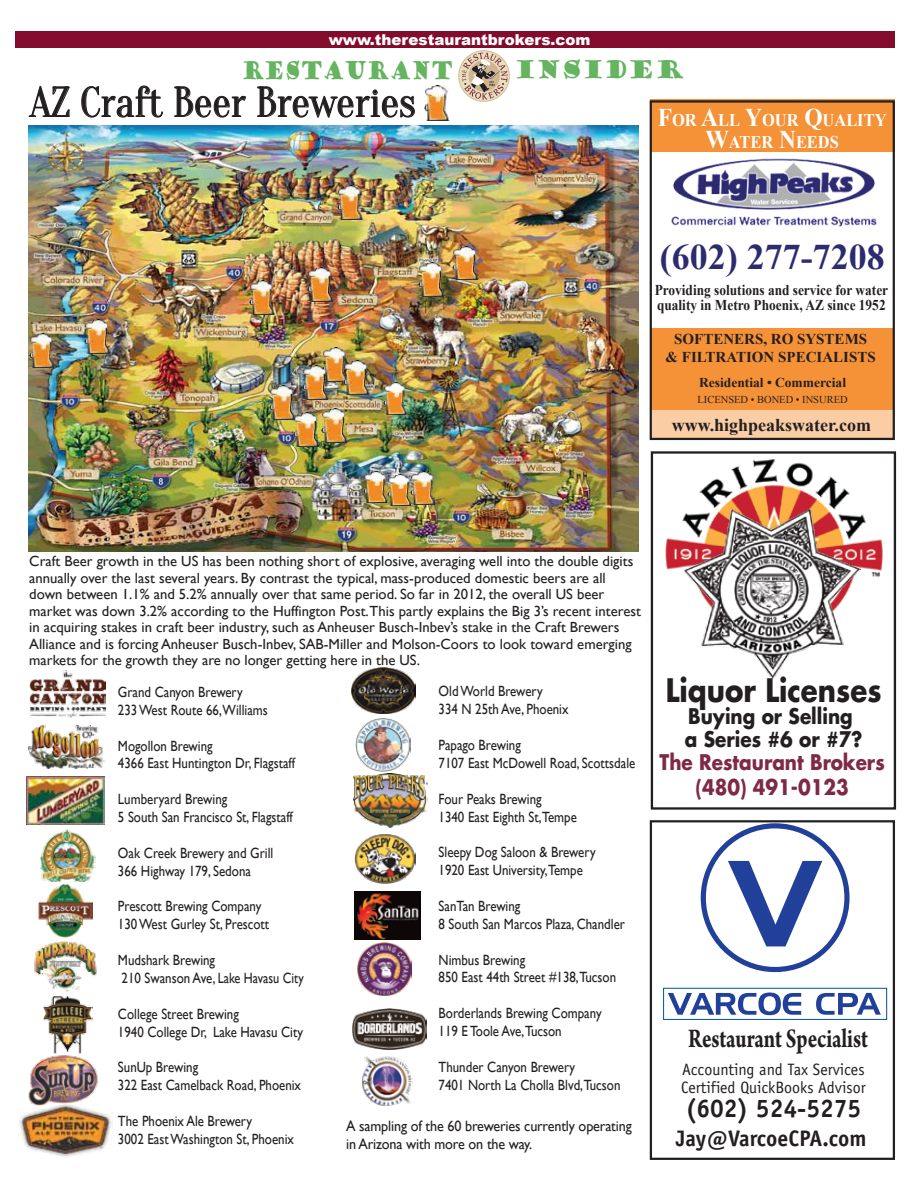
<style>
.page{position:relative;width:918px;height:1188px;background:#fff}
.page>*{position:absolute;margin:0;border:0;box-sizing:border-box;transform-origin:0 0}
.t1{font:41.55px "Oranienbaum";color:#231f20}
.t2{font:700 36px "Times New Roman";color:#2d2b70}
.t3{font:700 31.5px "Futura LT";color:#231f20;scale:.88 1}
.t4{font:700 28.5px "Arno Pro";letter-spacing:-.005em;color:#231f20;scale:.75 1}
.t5{font:700 25.5px "Officina Sans";color:#231f20}
.t6{font:24px "Goudy Stout";color:#65b460;scale:.7 1}
.t7{font:24px "Goudy Stout";color:#65b460;scale:.9 1}
.t8{font:700 22.5px "Officina Sans";color:#231f20}
.t9{font:700 21px/25.2px "Futura LT";color:#7e2a47;text-align:center;scale:.88 1}
.t10{font:700 21px/22.5px "Futura LT";color:#231f20;scale:.88 1}
.t11{font:700 18px "Times New Roman";color:#231f20}
.t12{font:700 17.85px/22.5px "Times New Roman";color:#fff;text-align:center;scale:.92 1}
.t13{font:16.5px/18px "Officina Sans";color:#231f20}
.t14{font:15px/17.7px "Gill Sans";letter-spacing:-.01em;color:#231f20;scale:.94 1}
.t15{font:700 15px/15px "Times New Roman";color:#231f20;scale:.89 1}
.t16{font:700 15px/18px "Times New Roman";color:#231f20;text-align:center}
.t17{font:900 15px "Arial";color:#fff}
.t18{font:14.85px/17.9px "Gill Sans";color:#231f20;scale:.87 1}
.t19{font:14.7px/16.5px "Gill Sans";color:#231f20}
.t20{font:700 13.5px "Times New Roman";color:#231f20}
.t21{font:10.5px "Times New Roman";color:#231f20}
.s1{font-size:25.5px}
</style>
<div class="page">
<div style="left:650px;top:410px;width:243px;height:30px;background:#facda5"></div>
<div style="left:650px;top:100px;width:244px;height:53px;background:#f59137"></div>
<div style="left:651px;top:328px;width:242px;height:82px;background:#f59137"></div>
<img style="left:653px;top:152px;width:239px;height:75px">
<img style="left:665px;top:459px;width:218px;height:118px">
<img style="left:684px;top:507px;width:177px;height:172px">
<div style="left:16px;top:31px;width:879px;height:17px;background:#830b2c"></div>
<div style="left:650px;top:820px;width:245px;height:340px;border:2px solid #231f20"></div>
<svg style="left:701px;top:823px;width:149px;height:149px"></svg>
<svg style="left:728px;top:861px;width:94px;height:85px"></svg>
<div style="left:663px;top:988px;width:224px;height:32px;border:1px solid #034ea2"></div>
<svg style="left:668px;top:993px;width:133px;height:22px"></svg>
<svg style="left:816px;top:993px;width:65px;height:22px"></svg>
<svg style="left:458px;top:50px;width:52px;height:52px"></svg>
<div style="left:651px;top:451px;width:245px;height:359px;border:2px solid #231f20"></div>
<div style="left:650px;top:100px;width:245px;height:340px;border:2px solid #231f20"></div>
<img style="left:28px;top:125px;width:610px;height:426px">
<svg style="left:29px;top:86px;width:41px;height:31px"></svg>
<svg style="left:82px;top:86px;width:81px;height:31px"></svg>
<svg style="left:174px;top:87px;width:72px;height:30px"></svg>
<svg style="left:257px;top:87px;width:158px;height:30px"></svg>
<img style="left:337px;top:186px;width:30px;height:33px">
<img style="left:308px;top:267px;width:29px;height:34px">
<img style="left:29px;top:334px;width:30px;height:33px">
<img style="left:85px;top:319px;width:30px;height:34px">
<img style="left:419px;top:263px;width:29px;height:34px">
<img style="left:453px;top:246px;width:29px;height:34px">
<img style="left:249px;top:281px;width:30px;height:34px">
<img style="left:388px;top:474px;width:28px;height:32px">
<img style="left:364px;top:471px;width:27px;height:32px">
<img style="left:383px;top:383px;width:28px;height:32px">
<img style="left:322px;top:347px;width:30px;height:34px">
<img style="left:344px;top:360px;width:29px;height:34px">
<img style="left:270px;top:385px;width:29px;height:34px">
<img style="left:322px;top:408px;width:29px;height:34px">
<img style="left:294px;top:412px;width:29px;height:34px">
<img style="left:410px;top:471px;width:30px;height:34px">
<img style="left:303px;top:366px;width:29px;height:33px">
<img style="left:425px;top:86px;width:24px;height:34px">
<img style="left:19px;top:1106px;width:93px;height:51px">
<img style="left:353px;top:1008px;width:73px;height:41px">
<img style="left:43px;top:996px;width:49px;height:56px">
<img style="left:353px;top:774px;width:75px;height:54px">
<img style="left:29px;top:670px;width:77px;height:47px">
<img style="left:362px;top:1056px;width:50px;height:50px">
<img style="left:26px;top:776px;width:78px;height:49px">
<img style="left:28px;top:726px;width:76px;height:42px">
<img style="left:358px;top:942px;width:54px;height:54px">
<img style="left:351px;top:668px;width:65px;height:45px">
<img style="left:356px;top:718px;width:54px;height:54px">
<img style="left:355px;top:892px;width:65px;height:47px">
<img style="left:354px;top:834px;width:62px;height:50px">
<img style="left:28px;top:1052px;width:70px;height:54px">
<img style="left:39px;top:884px;width:54px;height:54px">
<img style="left:40px;top:829px;width:56px;height:52px">
<img style="left:34px;top:941px;width:63px;height:50px">
<p class="t17" style="left:329px;top:29px;width:263px">www.therestaurantbrokers.com</p>
<h3 class="t6" style="left:242px;top:54px;width:304px">RESTAURANT</h3>
<h3 class="t7" style="left:514px;top:54px;width:191px">INSIDER</h3>
<h1 class="t1" style="left:29px;top:79px;width:388px">AZ Craft Beer Breweries</h1>
<p class="t12" style="left:658px;top:108px;width:250px"><span class="s1">F</span>OR <span class="s1">A</span>LL <span class="s1">Y</span>OUR <span class="s1">Q</span>UALITY<br><span class="s1">W</span>ATER <span class="s1">N</span>EEDS</p>
<h2 class="t2" style="left:660px;top:232px;width:226px">(602) 277-7208</h2>
<p class="t15" style="left:655px;top:282px;width:264px">Providing solutions and service for water quality in Metro Phoenix, AZ since 1952</p>
<p class="t16" style="left:666px;top:330px;width:212px">SOFTENERS, RO SYSTEMS<br>&amp; FILTRATION SPECIALISTS</p>
<p class="t21" style="left:697px;top:392px;width:152px">LICENSED • BONED • INSURED</p>
<p class="t20" style="left:699px;top:373px;width:148px">Residential • Commercial</p>
<p class="t11" style="left:672px;top:412px;width:201px">www.highpeakswater.com</p>
<p class="t19" style="left:29px;top:553px;width:613px">Craft Beer growth in the US has been nothing short of explosive, averaging well into the double digits annually over the last several years. By contrast the typical, mass-produced domestic beers are all down between 1.1% and 5.2% annually over that same period. So far in 2012, the overall US beer market was down 3.2% according to the Huffington Post.This partly explains the Big 3’s recent interest in acquiring stakes in craft beer industry, such as Anheuser Busch-Inbev’s stake in the Craft Brewers Alliance and is forcing Anheuser Busch-Inbev, SAB-Miller and Molson-Coors to look toward emerging markets for the growth they are no longer getting here in the US.</p>
<p class="t18" style="left:118px;top:683px;width:174px">Grand Canyon Brewery<br>233 West Route 66,Williams</p>
<p class="t18" style="left:118px;top:737px;width:205px">Mogollon Brewing<br>4366 East Huntington Dr, Flagstaff</p>
<p class="t18" style="left:118px;top:791px;width:203px">Lumberyard Brewing<br>5 South San Francisco St, Flagstaff</p>
<p class="t18" style="left:118px;top:844px;width:180px">Oak Creek Brewery and Grill<br>366 Highway 179, Sedona</p>
<p class="t18" style="left:118px;top:898px;width:175px">Prescott Brewing Company<br>130 West Gurley St, Prescott</p>
<p class="t18" style="left:118px;top:951px;width:215px">Mudshark Brewing<br>210 Swanson Ave, Lake Havasu City</p>
<p class="t18" style="left:118px;top:1005px;width:214px">College Street Brewing<br>1940 College Dr, Lake Havasu City</p>
<p class="t18" style="left:118px;top:1059px;width:212px">SunUp Brewing<br>322 East Camelback Road, Phoenix</p>
<p class="t18" style="left:118px;top:1112px;width:204px">The Phoenix Ale Brewery<br>3002 East Washington St, Phoenix</p>
<p class="t18" style="left:439px;top:683px;width:151px">Old World Brewery<br>334 N 25th Ave, Phoenix</p>
<p class="t18" style="left:439px;top:736px;width:228px">Papago Brewing<br>7107 East McDowell Road, Scottsdale</p>
<p class="t18" style="left:439px;top:790px;width:160px">Four Peaks Brewing<br>1340 East Eighth St,Tempe</p>
<p class="t18" style="left:439px;top:844px;width:182px">Sleepy Dog Saloon &amp; Brewery<br>1920 East University,Tempe</p>
<p class="t18" style="left:439px;top:897px;width:216px">SanTan Brewing<br>8 South San Marcos Plaza, Chandler</p>
<p class="t18" style="left:439px;top:951px;width:206px">Nimbus Brewing<br>850 East 44th Street #138,Tucson</p>
<p class="t18" style="left:439px;top:1005px;width:189px">Borderlands Brewing Company<br>119 E Toole Ave,Tucson</p>
<p class="t18" style="left:439px;top:1058px;width:211px">Thunder Canyon Brewery<br>7401 North La Cholla Blvd,Tucson</p>
<p class="t14" style="left:346px;top:1117px;width:305px">A sampling of the 60 breweries currently operating in Arizona with more on the way.</p>
<h3 class="t3" style="left:666px;top:669px;width:247px">Liquor Licenses</h3>
<h3 class="t10" style="left:685px;top:705px;width:203px">Buying or Selling a Series #6 or #7?</h3>
<h3 class="t9" style="left:660px;top:749px;width:257px">The Restaurant Brokers (480) 491-0123</h3>
<h3 class="t4" style="left:688px;top:1022px;width:241px">Restaurant Specialist</h3>
<p class="t13" style="left:681px;top:1060px;width:186px">Accounting and Tax Services<br>Certified QuickBooks Advisor</p>
<h3 class="t5" style="left:685px;top:1092px;width:177px">(602) 524-5275</h3>
<h3 class="t8" style="left:676px;top:1124px;width:192px">Jay@VarcoeCPA.com</h3>
</div>
